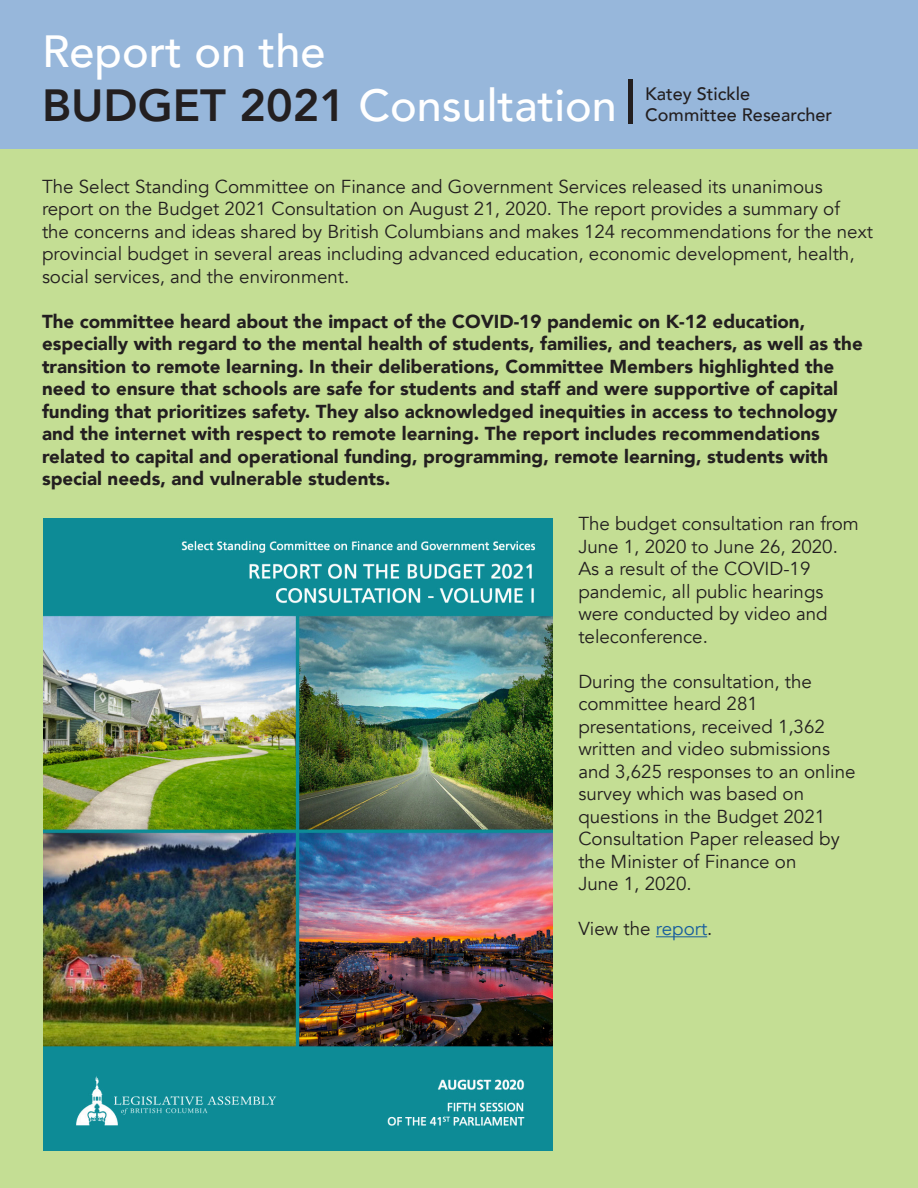
<style>
.page{position:relative;width:918px;height:1188px;background:#fff}
.page>*{position:absolute;margin:0;border:0;box-sizing:border-box;transform-origin:0 0}
.t1{font:500 57px "Avenir";color:#231f20}
.t2{font:500 45px "Avenir";color:#fff}
.t3{font:18.75px/22.5px "Avenir";color:#231f20}
.t4{font:900 18.75px/22.5px "Avenir";color:#231f20}
.t5{font:500 18px "Avenir";color:#231f20}
.s1{font-weight:800;color:#231f20}
.s2{color:#175d9e}
</style>
<div class="page">
<div style="left:0;top:148px;width:918px;height:1040px;background:#c4de94"></div>
<hr style="left:656px;top:936px;width:51px;height:1px;background:#175d9e">
<img style="left:43px;top:518px;width:509px;height:632px">
<div style="left:0;top:0;width:918px;height:148px;background:#97b7db"></div>
<p class="t2" style="left:42px;top:12px;width:285px">Report on the</p>
<p class="t2" style="left:42px;top:66px;width:576px"><span class="s1">BUDGET 2021</span> Consultation</p>
<p class="t1" style="left:624px;top:54px;width:14px">|</p>
<p class="t5" style="left:645px;top:78px;width:107px">Katey Stickle</p>
<p class="t5" style="left:645px;top:100px;width:188px">Committee Researcher</p>
<p class="t3" style="left:42px;top:176px;width:782px">The Select Standing Committee on Finance and Government Services released its unanimous</p>
<p class="t3" style="left:42px;top:198px;width:799px">report on the Budget 2021 Consultation on August 21, 2020. The report provides a summary of</p>
<p class="t3" style="left:42px;top:221px;width:833px">the concerns and ideas shared by British Columbians and makes 124 recommendations for the next provincial budget in several areas including advanced education, economic development, health, social services, and the environment.</p>
<p class="t4" style="left:42px;top:310px;width:765px">The committee heard about the impact of the COVID-19 pandemic on K-12 education,</p>
<p class="t4" style="left:42px;top:332px;width:822px">especially with regard to the mental health of students, families, and teachers, as well as the transition to remote learning. In their deliberations, Committee Members highlighted the need to ensure that schools are safe for students and staff and were supportive of capital funding that prioritizes safety. They also acknowledged inequities in access to technology and the internet with respect to remote learning. The report includes recommendations</p>
<p class="t4" style="left:42px;top:445px;width:788px">related to capital and operational funding, programming, remote learning, students with</p>
<p class="t4" style="left:42px;top:467px;width:350px">special needs, and vulnerable students.</p>
<p class="t3" style="left:578px;top:513px;width:282px">The budget consultation ran from<br>June 1, 2020 to June 26, 2020.</p>
<p class="t3" style="left:578px;top:558px;width:234px">As a result of the COVID-19</p>
<p class="t3" style="left:578px;top:581px;width:247px">pandemic, all public hearings</p>
<p class="t3" style="left:578px;top:603px;width:251px">were conducted by video and</p>
<p class="t3" style="left:578px;top:626px;width:131px">teleconference.</p>
<p class="t3" style="left:578px;top:671px;width:235px">During the consultation, the</p>
<p class="t3" style="left:578px;top:693px;width:181px">committee heard 281</p>
<p class="t3" style="left:578px;top:716px;width:248px">presentations, received 1,362</p>
<p class="t3" style="left:578px;top:738px;width:253px">written and video submissions</p>
<p class="t3" style="left:578px;top:761px;width:279px">and 3,625 responses to an online</p>
<p class="t3" style="left:578px;top:783px;width:227px">survey which was based on</p>
<p class="t3" style="left:578px;top:806px;width:248px">questions in the Budget 2021</p>
<p class="t3" style="left:578px;top:828px;width:263px">Consultation Paper released by</p>
<p class="t3" style="left:578px;top:851px;width:220px">the Minister of Finance on</p>
<p class="t3" style="left:578px;top:873px;width:115px">June 1, 2020.</p>
<p class="t3" style="left:578px;top:918px;width:136px">View the <span class="s2">report</span>.</p>
</div>
